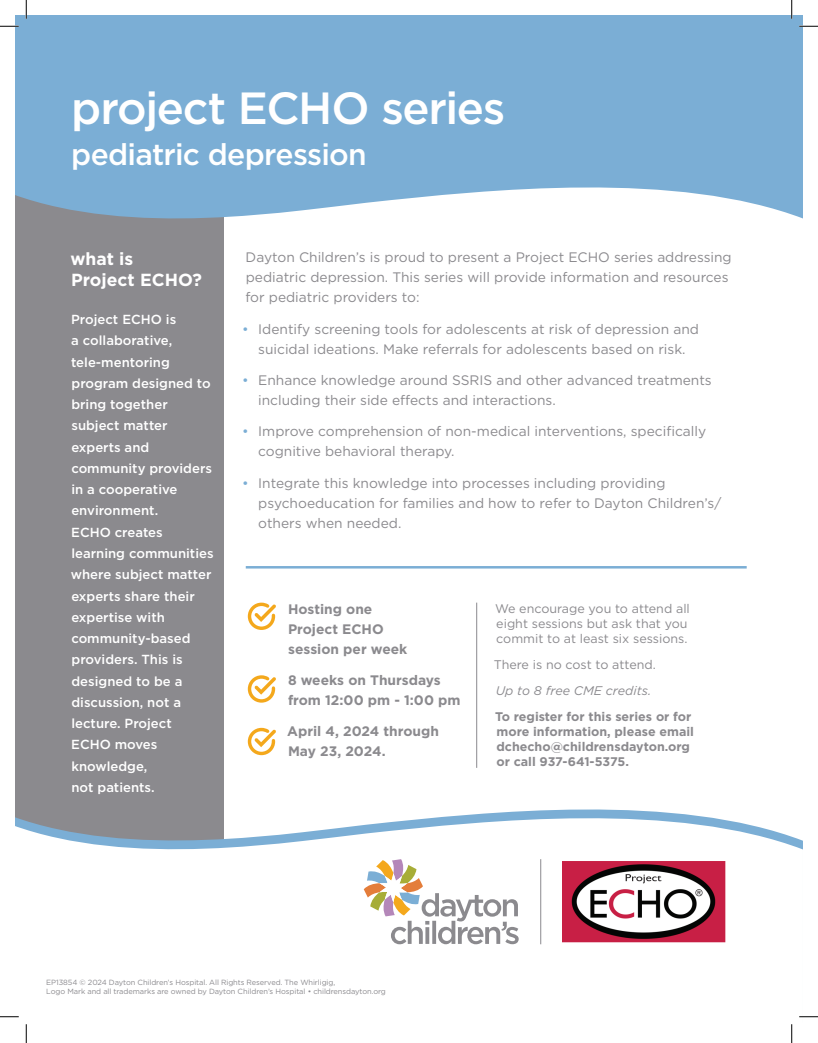
<style>
.page{position:relative;width:818px;height:1043px;background:#fff}
.page>*{position:absolute;margin:0;border:0;box-sizing:border-box;transform-origin:0 0}
.t1{font:500 45px "Gotham";letter-spacing:-.03em;color:#fff}
.t2{font:500 30px "Gotham";letter-spacing:-.025em;color:#fff}
.t3{font:700 17.5px/21px "Gotham";color:#fff}
.t4{font:13.75px/20px "Gotham";color:#8b8a8e}
.t5{font:700 13.75px/20px "Gotham";color:#8b8a8e}
.t6{font:500 13.12px/21.2px "Gotham";color:#fff}
.t7{font:700 12.5px/15px "Gotham";color:#8b8a8e}
.t8{font:12.5px/15px "Gotham";color:#8b8a8e}
.t9{font:italic 12.5px "Gotham";color:#8b8a8e}
.t10{font:7.5px/8.8px "Gotham";letter-spacing:-.01em;color:#8b8a8e}
.s1{color:#7baed5}
</style>
<div class="page">
<div style="left:15px;top:180px;width:208px;height:679px;background:#8b8a8e"></div>
<svg style="left:15px;top:15px;width:787px;height:214px;fill:#7baed5"></svg>
<svg style="left:15px;top:789px;width:787px;height:239px"></svg>
<hr style="left:246px;top:566px;width:500px;height:2px;background:#7baed5">
<svg style="left:247px;top:602px;width:29px;height:28px"></svg>
<svg style="left:247px;top:675px;width:29px;height:28px"></svg>
<svg style="left:247px;top:727px;width:29px;height:29px"></svg>
<hr style="left:476px;top:602px;width:1px;height:166px;background:#8b8a8e">
<div style="left:504px;top:838px;width:152px;height:141px;background:#fff"></div>
<svg style="left:364px;top:859px;width:154px;height:85px"></svg>
<img style="left:562px;top:861px;width:163px;height:81px">
<hr style="left:540px;top:859px;width:1px;height:85px;background:#8b8a8e">
<svg style="left:0;top:25px;width:19px;height:2px"></svg>
<svg style="left:799px;top:25px;width:19px;height:2px"></svg>
<svg style="left:0;top:1015px;width:19px;height:2px"></svg>
<svg style="left:799px;top:1015px;width:19px;height:2px"></svg>
<svg style="left:25px;top:0;width:2px;height:19px"></svg>
<svg style="left:25px;top:1024px;width:2px;height:18px"></svg>
<svg style="left:790px;top:0;width:2px;height:19px"></svg>
<svg style="left:790px;top:1024px;width:2px;height:18px"></svg>
<h1 class="t1" style="left:71px;top:78px;width:435px">project ECHO series</h1>
<h2 class="t2" style="left:71px;top:135px;width:297px">pediatric depression</h2>
<p class="t3" style="left:70px;top:248px;width:133px">what is<br>Project ECHO?</p>
<p class="t6" style="left:71px;top:309px;width:144px">Project ECHO is<br>a collaborative, tele-mentoring program designed to bring together subject matter experts and community providers in a cooperative environment.<br>ECHO creates learning communities where subject matter experts share their expertise with community-based providers. This is designed to be a discussion, not a lecture. Project<br>ECHO moves knowledge,<br>not patients.</p>
<p class="t4" style="left:245px;top:247px;width:488px">Dayton Children’s is proud to present a Project ECHO series addressing pediatric depression. This series will provide information and resources for pediatric providers to:</p>
<p class="t4" style="left:242px;top:318px;width:458px;text-align:center"><span class="s1">•</span> Identify screening tools for adolescents at risk of depression and suicidal ideations. Make referrals for adolescents based on risk.</p>
<p class="t4" style="left:258px;top:370px;width:455px;text-indent:-16px"><span class="s1">•</span> Enhance knowledge around SSRIS and other advanced treatments including their side effects and interactions.</p>
<p class="t4" style="left:258px;top:421px;width:449px;text-indent:-16px"><span class="s1">•</span> Improve comprehension of non-medical interventions, specifically cognitive behavioral therapy.</p>
<p class="t4" style="left:258px;top:472px;width:464px;text-indent:-16px"><span class="s1">•</span> Integrate this knowledge into processes including providing psychoeducation for families and how to refer to Dayton Children’s/ others when needed.</p>
<p class="t5" style="left:288px;top:598px;width:121px">Hosting one<br>Project ECHO session per week</p>
<p class="t5" style="left:288px;top:670px;width:174px">8 weeks on Thursdays from 12:00 pm - 1:00 pm</p>
<p class="t5" style="left:287px;top:721px;width:153px">April 4, 2024 through<br>May 23, 2024.</p>
<p class="t8" style="left:495px;top:600px;width:196px">We encourage you to attend all eight sessions but ask that you commit to at least six sessions.</p>
<p class="t8" style="left:494px;top:656px;width:163px">There is no cost to attend.</p>
<p class="t9" style="left:496px;top:682px;width:157px">Up to 8 free CME credits.</p>
<p class="t7" style="left:495px;top:709px;width:200px">To register for this series or for more information, please email dchecho@childrensdayton.org or call 937-641-5375.</p>
<p class="t10" style="left:46px;top:978px;width:341px">EP13854 © 2024 Dayton Children’s Hospital. All Rights Reserved. The Whirligig,<br>Logo Mark and all trademarks are owned by Dayton Children’s Hospital • childrensdayton.org</p>
</div>
